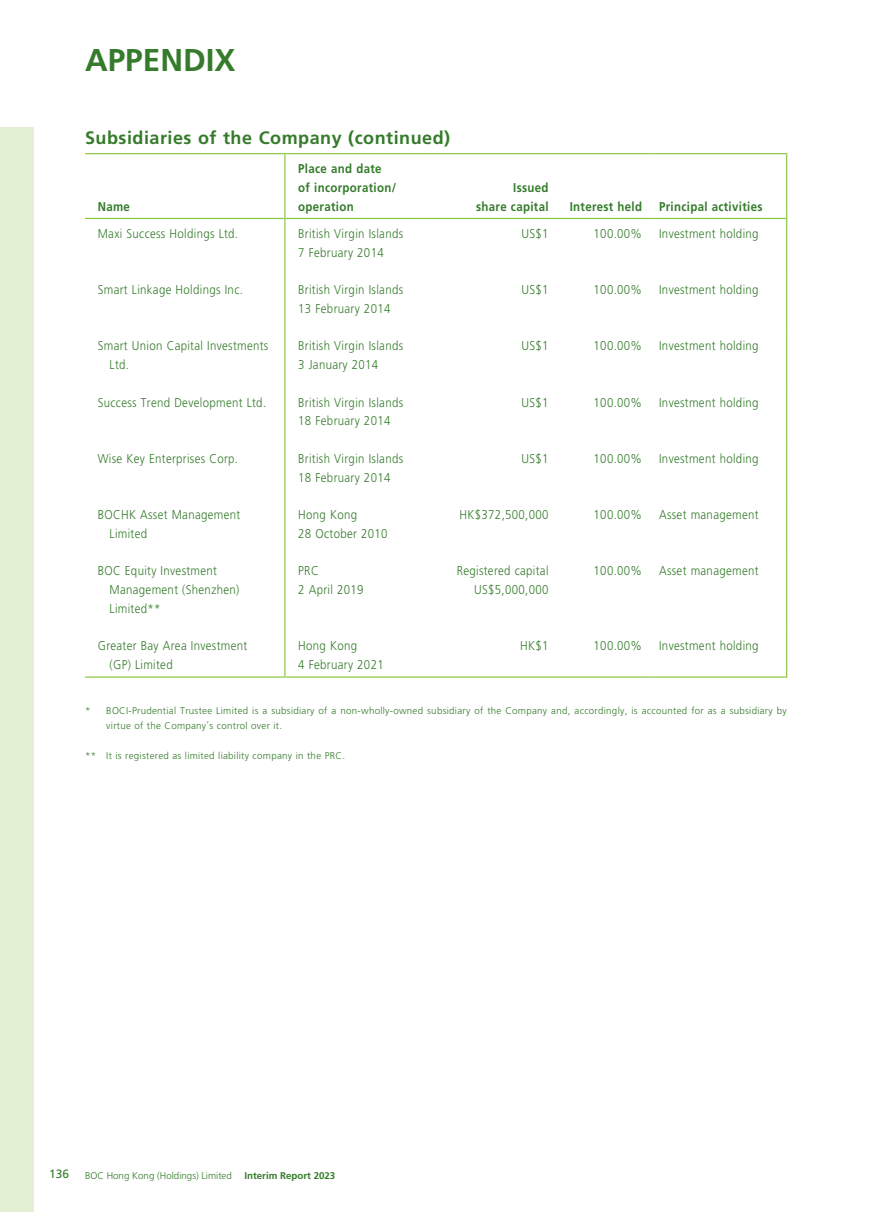
<style>
.page{position:relative;width:893px;height:1212px;background:#fff}
.page>*{position:absolute;margin:0;border:0;box-sizing:border-box;transform-origin:0 0}
.t1{font:700 31.5px "Frutiger LT Std";color:#357b2b}
.t2{font:700 18px "Frutiger LT Std";letter-spacing:.03em;color:#357b2b}
.t3{font:300 12.75px/18.8px "Frutiger LT Std";letter-spacing:.03em;color:#357b2b;scale:.9 1}
.t4{font:700 12.75px/18.8px "Frutiger LT Std";letter-spacing:.03em;color:#357b2b;scale:.9 1}
.t5{font:12px "Frutiger LT Std";color:#357b2b}
.t6{font:300 9.75px/15px "Frutiger LT Std";letter-spacing:.03em;color:#357b2b}
.t7{font:300 9.75px "Frutiger LT Std";color:#357b2b}
.t8{font:700 9.75px "Frutiger LT Std";color:#357b2b}
</style>
<div class="page">
<div style="left:0;top:128px;width:34px;height:1084px;background:#e4f0d4"></div>
<hr style="left:85px;top:153px;width:200px;height:1px;background:#8bc63e">
<hr style="left:285px;top:153px;width:136px;height:1px;background:#8bc63e">
<hr style="left:421px;top:153px;width:136px;height:1px;background:#8bc63e">
<hr style="left:557px;top:153px;width:94px;height:1px;background:#8bc63e">
<hr style="left:651px;top:153px;width:136px;height:1px;background:#8bc63e">
<hr style="left:284px;top:154px;width:1px;height:57px;background:#8bc63e">
<hr style="left:284px;top:219px;width:1px;height:56px;background:#8bc63e">
<hr style="left:284px;top:275px;width:1px;height:57px;background:#8bc63e">
<hr style="left:284px;top:332px;width:1px;height:56px;background:#8bc63e">
<hr style="left:284px;top:388px;width:1px;height:56px;background:#8bc63e">
<hr style="left:284px;top:444px;width:1px;height:56px;background:#8bc63e">
<hr style="left:284px;top:500px;width:1px;height:57px;background:#8bc63e">
<hr style="left:284px;top:557px;width:1px;height:75px;background:#8bc63e">
<hr style="left:284px;top:632px;width:1px;height:37px;background:#8bc63e">
<hr style="left:786px;top:154px;width:1px;height:57px;background:#8bc63e">
<hr style="left:786px;top:219px;width:1px;height:56px;background:#8bc63e">
<hr style="left:786px;top:275px;width:1px;height:57px;background:#8bc63e">
<hr style="left:786px;top:332px;width:1px;height:56px;background:#8bc63e">
<hr style="left:786px;top:388px;width:1px;height:56px;background:#8bc63e">
<hr style="left:786px;top:444px;width:1px;height:56px;background:#8bc63e">
<hr style="left:786px;top:500px;width:1px;height:57px;background:#8bc63e">
<hr style="left:786px;top:557px;width:1px;height:75px;background:#8bc63e">
<hr style="left:786px;top:632px;width:1px;height:37px;background:#8bc63e">
<hr style="left:85px;top:218px;width:199px;height:1px;background:#8bc63e">
<hr style="left:285px;top:218px;width:136px;height:1px;background:#8bc63e">
<hr style="left:421px;top:218px;width:136px;height:1px;background:#8bc63e">
<hr style="left:557px;top:218px;width:94px;height:1px;background:#8bc63e">
<hr style="left:651px;top:218px;width:135px;height:1px;background:#8bc63e">
<hr style="left:85px;top:676px;width:199px;height:2px;background:#8bc63e">
<hr style="left:285px;top:676px;width:136px;height:2px;background:#8bc63e">
<hr style="left:421px;top:676px;width:136px;height:2px;background:#8bc63e">
<hr style="left:557px;top:676px;width:94px;height:2px;background:#8bc63e">
<hr style="left:651px;top:676px;width:135px;height:2px;background:#8bc63e">
<h1 class="t1" style="left:85px;top:41px;width:152px">APPENDIX</h1>
<h2 class="t2" style="left:85px;top:127px;width:367px">Subsidiaries of the Company (continued)</h2>
<p class="t4" style="left:98px;top:197px;width:37px">Name</p>
<p class="t4" style="left:298px;top:159px;width:110px">Place and date of incorporation/ operation</p>
<p class="t4" style="left:476px;top:178px;width:82px;text-align:right">Issued<br>share capital</p>
<p class="t4" style="left:570px;top:197px;width:82px">Interest held</p>
<p class="t4" style="left:659px;top:197px;width:116px">Principal activities</p>
<p class="t3" style="left:98px;top:224px;width:157px">Maxi Success Holdings Ltd.</p>
<p class="t3" style="left:298px;top:224px;width:118px">British Virgin Islands<br>7 February 2014</p>
<p class="t3" style="left:521px;top:224px;width:32px">US$1</p>
<p class="t3" style="left:594px;top:224px;width:55px">100.00%</p>
<p class="t3" style="left:659px;top:224px;width:112px">Investment holding</p>
<p class="t3" style="left:98px;top:280px;width:163px">Smart Linkage Holdings Inc.</p>
<p class="t3" style="left:298px;top:280px;width:118px">British Virgin Islands<br>13 February 2014</p>
<p class="t3" style="left:521px;top:280px;width:32px">US$1</p>
<p class="t3" style="left:594px;top:280px;width:55px">100.00%</p>
<p class="t3" style="left:659px;top:280px;width:112px">Investment holding</p>
<p class="t3" style="left:110px;top:337px;width:178px;text-indent:-12px">Smart Union Capital Investments<br>Ltd.</p>
<p class="t3" style="left:298px;top:337px;width:118px">British Virgin Islands<br>3 January 2014</p>
<p class="t3" style="left:521px;top:337px;width:32px">US$1</p>
<p class="t3" style="left:594px;top:337px;width:55px">100.00%</p>
<p class="t3" style="left:659px;top:337px;width:112px">Investment holding</p>
<p class="t3" style="left:98px;top:393px;width:189px">Success Trend Development Ltd.</p>
<p class="t3" style="left:298px;top:393px;width:118px">British Virgin Islands<br>18 February 2014</p>
<p class="t3" style="left:521px;top:393px;width:32px">US$1</p>
<p class="t3" style="left:594px;top:393px;width:55px">100.00%</p>
<p class="t3" style="left:659px;top:393px;width:112px">Investment holding</p>
<p class="t3" style="left:98px;top:449px;width:157px">Wise Key Enterprises Corp.</p>
<p class="t3" style="left:298px;top:449px;width:118px">British Virgin Islands<br>18 February 2014</p>
<p class="t3" style="left:521px;top:449px;width:32px">US$1</p>
<p class="t3" style="left:594px;top:449px;width:55px">100.00%</p>
<p class="t3" style="left:659px;top:449px;width:112px">Investment holding</p>
<p class="t3" style="left:110px;top:505px;width:147px;text-indent:-12px">BOCHK Asset Management<br>Limited</p>
<p class="t3" style="left:298px;top:505px;width:101px">Hong Kong<br>28 October 2010</p>
<p class="t3" style="left:460px;top:505px;width:100px">HK$372,500,000</p>
<p class="t3" style="left:594px;top:505px;width:55px">100.00%</p>
<p class="t3" style="left:659px;top:505px;width:112px">Asset management</p>
<p class="t3" style="left:110px;top:562px;width:146px;text-indent:-12px">BOC Equity Investment<br>Management (Shenzhen)<br>Limited**</p>
<p class="t3" style="left:298px;top:562px;width:74px">PRC<br>2 April 2019</p>
<p class="t3" style="left:457px;top:562px;width:104px;text-align:right">Registered capital<br>US$5,000,000</p>
<p class="t3" style="left:594px;top:562px;width:55px">100.00%</p>
<p class="t3" style="left:659px;top:562px;width:112px">Asset management</p>
<p class="t3" style="left:110px;top:637px;width:155px;text-indent:-12px">Greater Bay Area Investment (GP) Limited</p>
<p class="t3" style="left:298px;top:637px;width:96px">Hong Kong<br>4 February 2021</p>
<p class="t3" style="left:520px;top:637px;width:33px">HK$1</p>
<p class="t3" style="left:594px;top:637px;width:55px">100.00%</p>
<p class="t3" style="left:659px;top:637px;width:112px">Investment holding</p>
<p class="t6" style="left:106px;top:703px;width:682px;text-indent:-21px">* BOCI-Prudential Trustee Limited is a subsidiary of a non-wholly-owned subsidiary of the Company and, accordingly, is accounted for as a subsidiary by virtue of the Company’s control over it.</p>
<p class="t6" style="left:85px;top:748px;width:262px">** It is registered as limited liability company in the PRC.</p>
<p class="t5" style="left:49px;top:1167px;width:22px">136</p>
<p class="t7" style="left:85px;top:1170px;width:148px">BOC Hong Kong (Holdings) Limited</p>
<p class="t8" style="left:244px;top:1169px;width:93px">Interim Report 2023</p>
</div>
